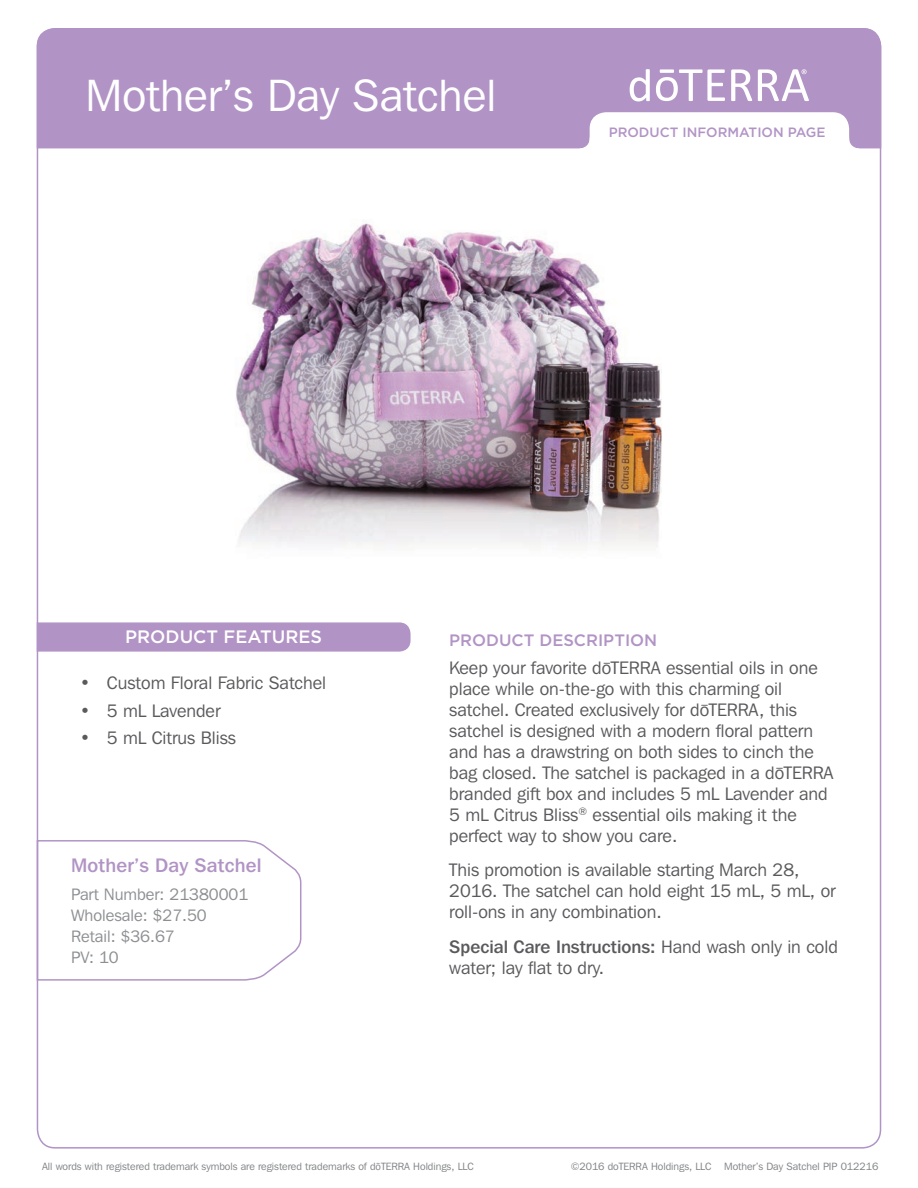
<style>
.page{position:relative;width:918px;height:1188px;background:#fff}
.page>*{position:absolute;margin:0;border:0;box-sizing:border-box;transform-origin:0 0}
.t1{font:45px "Franklin Gothic IT Cby BT";color:#fff}
.t2{font:500 19.5px "Franklin Gothic IT Cby BT";letter-spacing:.01em;color:#b194c5}
.t3{font:18px/21px "Franklin Gothic IT Cby BT";color:#5a5a5d}
.t4{font:500 18px "Gotham";color:#fff}
.t5{font:16.5px/21px "Franklin Gothic IT Cby BT";color:#8d8f92}
.t6{font:500 16.5px "Gotham";color:#b194c5}
.t7{font:500 13.5px "Gotham";color:#b194c5}
.t8{font:10.5px "Franklin Gothic IT Cby BT";color:#808285}
.s1{font-weight:500}
.s2{font-family:"Franklin Gothic"}
</style>
<div class="page">
<svg style="left:36px;top:839px;width:266px;height:142px"></svg>
<div style="left:37px;top:28px;width:844px;height:120px;background:#b194c5"></div>
<svg style="left:580px;top:112px;width:279px;height:37px"></svg>
<img style="left:236px;top:223px;width:426px;height:324px">
<svg style="left:36px;top:622px;width:375px;height:30px;background:#b397c6"></svg>
<svg style="left:731px;top:69px;width:21px;height:32px"></svg>
<svg style="left:656px;top:69px;width:69px;height:32px"></svg>
<svg style="left:630px;top:69px;width:20px;height:32px"></svg>
<svg style="left:758px;top:69px;width:51px;height:32px"></svg>
<h1 class="t1" style="left:85px;top:68px;width:412px">Mother’s Day Satchel</h1>
<p class="t7" style="left:609px;top:124px;width:218px">PRODUCT INFORMATION PAGE</p>
<p class="t4" style="left:125px;top:625px;width:198px">PRODUCT FEATURES</p>
<p class="t3" style="left:80px;top:672px;width:248px">• Custom Floral Fabric Satchel</p>
<p class="t3" style="left:80px;top:700px;width:142px">• 5 mL Lavender</p>
<p class="t3" style="left:80px;top:727px;width:158px">• 5 mL Citrus Bliss</p>
<p class="t2" style="left:71px;top:853px;width:192px">Mother’s Day Satchel</p>
<p class="t5" style="left:71px;top:884px;width:179px">Part Number: 21380001<br>Wholesale: $27.50<br>Retail: $36.67<br>PV: 10</p>
<p class="t6" style="left:449px;top:629px;width:210px">PRODUCT DESCRIPTION</p>
<p class="t3" style="left:449px;top:657px;width:386px">Keep your favorite do–TERRA essential oils in one place while on-the-go with this charming oil satchel. Created exclusively for do–TERRA, this satchel is designed with a modern floral pattern and has a drawstring on both sides to cinch the bag closed. The satchel is packaged in a do–TERRA branded gift box and includes 5 mL Lavender and 5 mL Citrus Bliss<sup>®</sup> essential oils making it the perfect way to show you care.</p>
<p class="t3" style="left:449px;top:859px;width:388px">This promotion is available starting March 28,<br>2016. The satchel can hold eight 15 mL, 5 mL, or roll-ons in any combination.</p>
<p class="t3" style="left:449px;top:936px;width:390px"><span class="s1">Special Care Instructions:</span> Hand wash only in cold water; lay flat to dry.</p>
<p class="t8" style="left:42px;top:1160px;width:433px">All words with registered trademark symbols are registered trademarks of d<span class="s2">ō</span>TERRA Holdings, LLC</p>
<p class="t8" style="left:571px;top:1160px;width:309px">©2016 doTERRA Holdings, LLC Mother’s Day Satchel PIP 012216</p>
</div>
